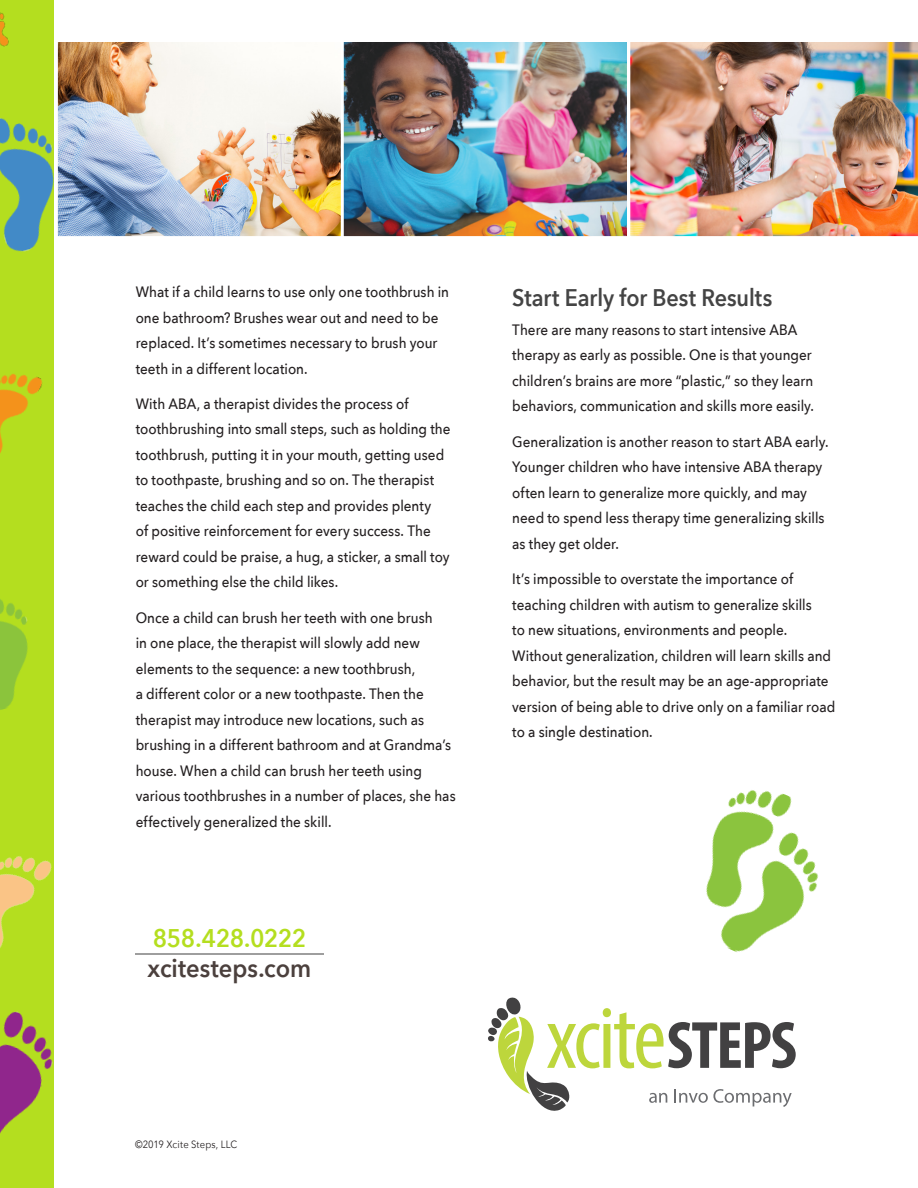
<style>
.page{position:relative;width:918px;height:1188px;background:#fff}
.page>*{position:absolute;margin:0;border:0;box-sizing:border-box;transform-origin:0 0}
.t1{font:600 25.5px "Avenir Next";color:#4b403d;scale:.93 1}
.t2{font:600 25.5px "Avenir Next";letter-spacing:-.025em;color:#b4de1f;scale:.93 1}
.subhead_school{font:600 24px "Avenir Next";color:#444;scale:.9 1}
.main_body_school{font:500 15px/25.5px "Avenir Next";color:#231f20;scale:.9 1}
.t3{font:10.5px "Avenir Next";letter-spacing:.02em;color:#231f20;scale:.9 1}
</style>
<div class="page">
<div style="left:0;top:0;width:57px;height:1188px;background:#b4de1f"></div>
<img style="left:0;top:12px;width:9px;height:35px">
<img style="left:0;top:118px;width:54px;height:134px">
<img style="left:0;top:373px;width:43px;height:80px">
<img style="left:0;top:1011px;width:53px;height:123px">
<div style="left:54px;top:0;width:103px;height:1188px;background:#fff"></div>
<img style="left:706px;top:790px;width:112px;height:162px">
<img style="left:0;top:599px;width:28px;height:111px">
<img style="left:0;top:856px;width:52px;height:92px">
<svg style="left:488px;top:998px;width:308px;height:113px"></svg>
<hr style="left:135px;top:954px;width:189px;height:1px;background:#3e3e3f">
<img style="left:59px;top:43px;width:567px;height:192px">
<img style="left:630px;top:42px;width:288px;height:195px">
<div style="left:55px;top:39px;width:289px;height:200px;border:3px solid #fff"></div>
<div style="left:341px;top:39px;width:289px;height:200px;border:3px solid #fff"></div>
<p class="main_body_school" style="left:136px;top:279px;width:350px">What if a child learns to use only one toothbrush in one bathroom? Brushes wear out and need to be replaced. It’s sometimes necessary to brush your teeth in a different location.</p>
<p class="main_body_school" style="left:136px;top:391px;width:351px">With ABA, a therapist divides the process of toothbrushing into small steps, such as holding the toothbrush, putting it in your mouth, getting used to toothpaste, brushing and so on. The therapist teaches the child each step and provides plenty<br>of positive reinforcement for every success. The reward could be praise, a hug, a sticker, a small toy or something else the child likes.</p>
<p class="main_body_school" style="left:136px;top:605px;width:357px">Once a child can brush her teeth with one brush<br>in one place, the therapist will slowly add new elements to the sequence: a new toothbrush,<br>a different color or a new toothpaste. Then the therapist may introduce new locations, such as brushing in a different bathroom and at Grandma’s house. When a child can brush her teeth using various toothbrushes in a number of places, she has effectively generalized the skill.</p>
<p class="t2" style="left:153px;top:916px;width:167px">858.428.0222</p>
<p class="t1" style="left:148px;top:946px;width:177px">xcitesteps.com</p>
<p class="subhead_school" style="left:512px;top:277px;width:290px">Start Early for Best Results</p>
<p class="main_body_school" style="left:512px;top:316px;width:337px">There are many reasons to start intensive ABA therapy as early as possible. One is that younger children’s brains are more “plastic,” so they learn behaviors, communication and skills more easily.</p>
<p class="main_body_school" style="left:512px;top:428px;width:353px">Generalization is another reason to start ABA early.<br>Younger children who have intensive ABA therapy often learn to generalize more quickly, and may need to spend less therapy time generalizing skills as they get older.</p>
<p class="main_body_school" style="left:512px;top:566px;width:360px">It’s impossible to overstate the importance of teaching children with autism to generalize skills<br>to new situations, environments and people.<br>Without generalization, children will learn skills and behavior, but the result may be an age-appropriate version of being able to drive only on a familiar road to a single destination.</p>
<p class="t3" style="left:135px;top:1135px;width:115px">©2019 Xcite Steps, LLC</p>
</div>
